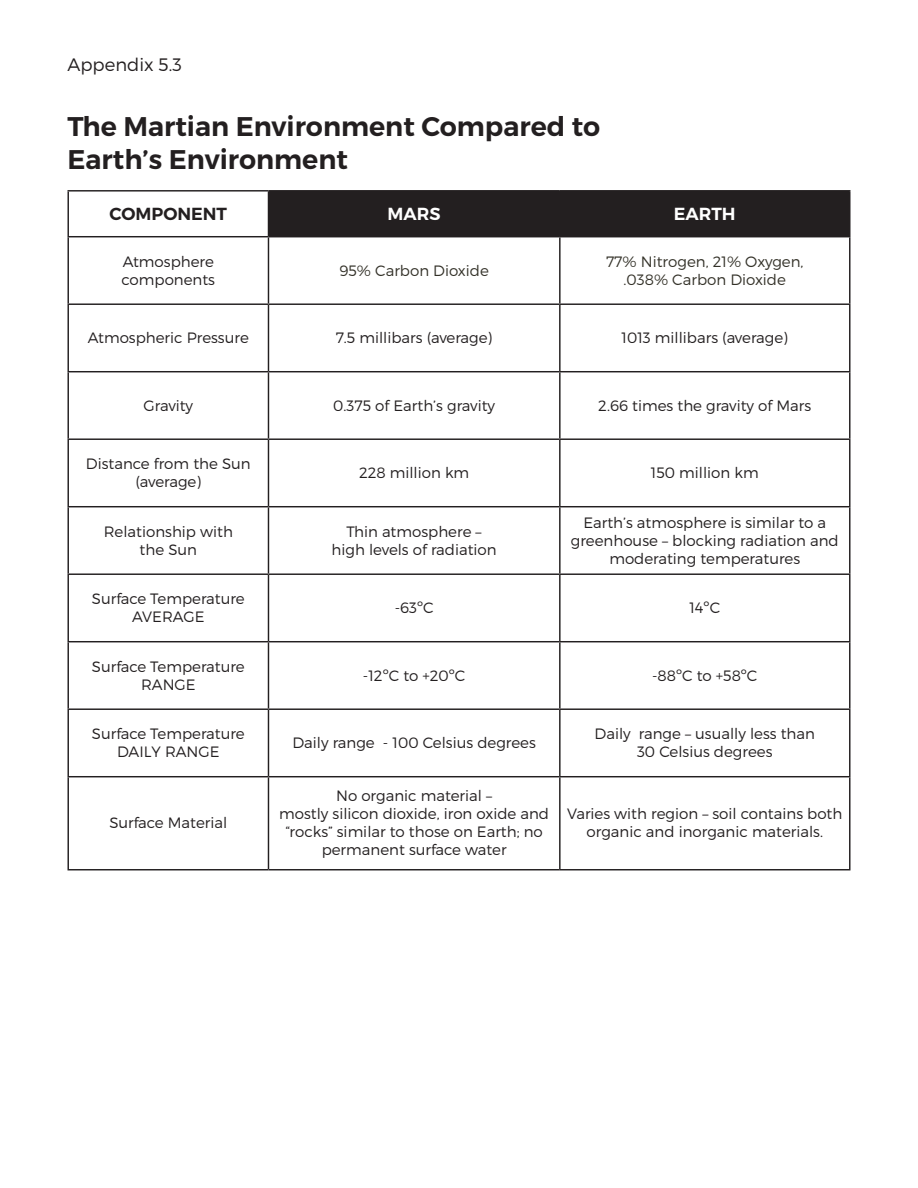
<style>
.page{position:relative;width:918px;height:1188px;background:#fff}
.page>*{position:absolute;margin:0;border:0;box-sizing:border-box;transform-origin:0 0}
.t1{font:600 27px "Montserrat";color:#231f20}
.t2{font:300 18px "Montserrat";color:#231f20}
.t3{font:600 17.55px "Montserrat";color:#231f20}
.t4{font:600 17.55px "Montserrat";color:#fff}
.t5{font:300 15px/18px "Montserrat";color:#231f20;text-align:center}
.t6{font:300 15px "Montserrat";color:#333128}
</style>
<div class="page">
<div style="left:269px;top:192px;width:580px;height:44px;background:#231f20"></div>
<hr style="left:68px;top:190px;width:200px;height:2px;background:#231f20">
<hr style="left:68px;top:192px;width:1px;height:44px;background:#231f20">
<hr style="left:268px;top:190px;width:292px;height:2px;background:#231f20">
<hr style="left:268px;top:192px;width:1px;height:44px;background:#231f20">
<hr style="left:560px;top:190px;width:291px;height:2px;background:#231f20">
<hr style="left:559px;top:192px;width:2px;height:44px;background:#231f20">
<hr style="left:849px;top:192px;width:2px;height:44px;background:#231f20">
<hr style="left:68px;top:236px;width:200px;height:1px;background:#231f20">
<hr style="left:68px;top:237px;width:1px;height:66px;background:#231f20">
<hr style="left:268px;top:236px;width:292px;height:1px;background:#231f20">
<hr style="left:268px;top:237px;width:1px;height:66px;background:#231f20">
<hr style="left:560px;top:236px;width:291px;height:1px;background:#231f20">
<hr style="left:559px;top:237px;width:2px;height:66px;background:#231f20">
<hr style="left:849px;top:237px;width:2px;height:66px;background:#231f20">
<hr style="left:68px;top:303px;width:200px;height:2px;background:#231f20">
<hr style="left:68px;top:305px;width:1px;height:66px;background:#231f20">
<hr style="left:268px;top:303px;width:292px;height:2px;background:#231f20">
<hr style="left:268px;top:305px;width:1px;height:66px;background:#231f20">
<hr style="left:560px;top:303px;width:291px;height:2px;background:#231f20">
<hr style="left:559px;top:305px;width:2px;height:66px;background:#231f20">
<hr style="left:849px;top:305px;width:2px;height:66px;background:#231f20">
<hr style="left:68px;top:371px;width:200px;height:1px;background:#231f20">
<hr style="left:68px;top:372px;width:1px;height:66px;background:#231f20">
<hr style="left:268px;top:371px;width:292px;height:1px;background:#231f20">
<hr style="left:268px;top:372px;width:1px;height:66px;background:#231f20">
<hr style="left:560px;top:371px;width:291px;height:1px;background:#231f20">
<hr style="left:559px;top:372px;width:2px;height:66px;background:#231f20">
<hr style="left:849px;top:372px;width:2px;height:66px;background:#231f20">
<hr style="left:68px;top:438px;width:200px;height:2px;background:#231f20">
<hr style="left:68px;top:440px;width:1px;height:66px;background:#231f20">
<hr style="left:268px;top:438px;width:292px;height:2px;background:#231f20">
<hr style="left:268px;top:440px;width:1px;height:66px;background:#231f20">
<hr style="left:560px;top:438px;width:291px;height:2px;background:#231f20">
<hr style="left:559px;top:440px;width:2px;height:66px;background:#231f20">
<hr style="left:849px;top:440px;width:2px;height:66px;background:#231f20">
<hr style="left:68px;top:506px;width:200px;height:1px;background:#231f20">
<hr style="left:68px;top:507px;width:1px;height:66px;background:#231f20">
<hr style="left:268px;top:506px;width:292px;height:1px;background:#231f20">
<hr style="left:268px;top:507px;width:1px;height:66px;background:#231f20">
<hr style="left:560px;top:506px;width:291px;height:1px;background:#231f20">
<hr style="left:559px;top:507px;width:2px;height:66px;background:#231f20">
<hr style="left:849px;top:507px;width:2px;height:66px;background:#231f20">
<hr style="left:68px;top:573px;width:200px;height:2px;background:#231f20">
<hr style="left:68px;top:575px;width:1px;height:66px;background:#231f20">
<hr style="left:268px;top:573px;width:292px;height:2px;background:#231f20">
<hr style="left:268px;top:575px;width:1px;height:66px;background:#231f20">
<hr style="left:560px;top:573px;width:291px;height:2px;background:#231f20">
<hr style="left:559px;top:575px;width:2px;height:66px;background:#231f20">
<hr style="left:849px;top:575px;width:2px;height:66px;background:#231f20">
<hr style="left:68px;top:641px;width:200px;height:1px;background:#231f20">
<hr style="left:68px;top:642px;width:1px;height:66px;background:#231f20">
<hr style="left:268px;top:641px;width:292px;height:1px;background:#231f20">
<hr style="left:268px;top:642px;width:1px;height:66px;background:#231f20">
<hr style="left:560px;top:641px;width:291px;height:1px;background:#231f20">
<hr style="left:559px;top:642px;width:2px;height:66px;background:#231f20">
<hr style="left:849px;top:642px;width:2px;height:66px;background:#231f20">
<hr style="left:68px;top:708px;width:200px;height:2px;background:#231f20">
<hr style="left:68px;top:710px;width:1px;height:66px;background:#231f20">
<hr style="left:268px;top:708px;width:292px;height:2px;background:#231f20">
<hr style="left:268px;top:710px;width:1px;height:66px;background:#231f20">
<hr style="left:560px;top:708px;width:291px;height:2px;background:#231f20">
<hr style="left:559px;top:710px;width:2px;height:66px;background:#231f20">
<hr style="left:849px;top:710px;width:2px;height:66px;background:#231f20">
<hr style="left:68px;top:776px;width:200px;height:1px;background:#231f20">
<hr style="left:68px;top:777px;width:1px;height:92px;background:#231f20">
<hr style="left:268px;top:776px;width:292px;height:1px;background:#231f20">
<hr style="left:268px;top:777px;width:1px;height:92px;background:#231f20">
<hr style="left:560px;top:776px;width:291px;height:1px;background:#231f20">
<hr style="left:559px;top:777px;width:2px;height:92px;background:#231f20">
<hr style="left:849px;top:777px;width:2px;height:92px;background:#231f20">
<hr style="left:68px;top:869px;width:200px;height:1px;background:#231f20">
<hr style="left:268px;top:869px;width:292px;height:1px;background:#231f20">
<hr style="left:560px;top:869px;width:291px;height:1px;background:#231f20">
<p class="t2" style="left:68px;top:54px;width:116px">Appendix 5.3</p>
<p class="t1" style="left:68px;top:110px;width:534px">The Martian Environment Compared to</p>
<p class="t1" style="left:68px;top:142px;width:282px">Earth’s Environment</p>
<p class="t3" style="left:110px;top:203px;width:119px">COMPONENT</p>
<p class="t4" style="left:388px;top:203px;width:55px">MARS</p>
<p class="t4" style="left:674px;top:203px;width:63px">EARTH</p>
<p class="t5" style="left:123px;top:252px;width:93px">Atmosphere</p>
<p class="t5" style="left:122px;top:270px;width:95px">components</p>
<p class="t6" style="left:606px;top:252px;width:199px">77% Nitrogen, 21% Oxygen,</p>
<p class="t6" style="left:624px;top:270px;width:164px">.038% Carbon Dioxide</p>
<p class="t6" style="left:339px;top:261px;width:151px">95% Carbon Dioxide</p>
<p class="t5" style="left:88px;top:329px;width:163px">Atmospheric Pressure</p>
<p class="t5" style="left:336px;top:329px;width:158px">7.5 millibars (average)</p>
<p class="t5" style="left:622px;top:329px;width:168px">1013 millibars (average)</p>
<p class="t5" style="left:144px;top:396px;width:51px">Gravity</p>
<p class="t5" style="left:333px;top:396px;width:163px">0.375 of Earth’s gravity</p>
<p class="t5" style="left:598px;top:396px;width:214px">2.66 times the gravity of Mars</p>
<p class="t5" style="left:86px;top:455px;width:166px">Distance from the Sun</p>
<p class="t5" style="left:135px;top:473px;width:67px">(average)</p>
<p class="t5" style="left:359px;top:464px;width:112px">228 million km</p>
<p class="t5" style="left:651px;top:464px;width:109px">150 million km</p>
<p class="t5" style="left:104px;top:522px;width:131px">Relationship with the Sun</p>
<p class="t5" style="left:347px;top:522px;width:137px">Thin atmosphere –</p>
<p class="t5" style="left:332px;top:540px;width:167px">high levels of radiation</p>
<p class="t5" style="left:571px;top:513px;width:269px">Earth’s atmosphere is similar to a greenhouse – blocking radiation and moderating temperatures</p>
<p class="t5" style="left:92px;top:590px;width:154px">Surface Temperature</p>
<p class="t5" style="left:132px;top:608px;width:74px">AVERAGE</p>
<p class="t5" style="left:92px;top:657px;width:154px">Surface Temperature</p>
<p class="t5" style="left:141px;top:675px;width:56px">RANGE</p>
<p class="t5" style="left:92px;top:725px;width:154px">Surface Temperature</p>
<p class="t5" style="left:117px;top:743px;width:104px">DAILY RANGE</p>
<p class="t5" style="left:109px;top:814px;width:119px">Surface Material</p>
<p class="t5" style="left:395px;top:599px;width:40px">-63ºC</p>
<p class="t5" style="left:689px;top:599px;width:32px">14ºC</p>
<p class="t5" style="left:363px;top:666px;width:104px">-12ºC to +20ºC</p>
<p class="t5" style="left:652px;top:666px;width:107px">-88ºC to +58ºC</p>
<p class="t5" style="left:292px;top:734px;width:245px">Daily range - 100 Celsius degrees</p>
<p class="t5" style="left:279px;top:787px;width:271px">No organic material –<br>mostly silicon dioxide, iron oxide and “rocks” similar to those on Earth; no permanent surface water</p>
<p class="t5" style="left:595px;top:725px;width:222px">Daily range – usually less than</p>
<p class="t5" style="left:637px;top:743px;width:137px">30 Celsius degrees</p>
<p class="t5" style="left:567px;top:805px;width:277px">Varies with region – soil contains both organic and inorganic materials.</p>
</div>
